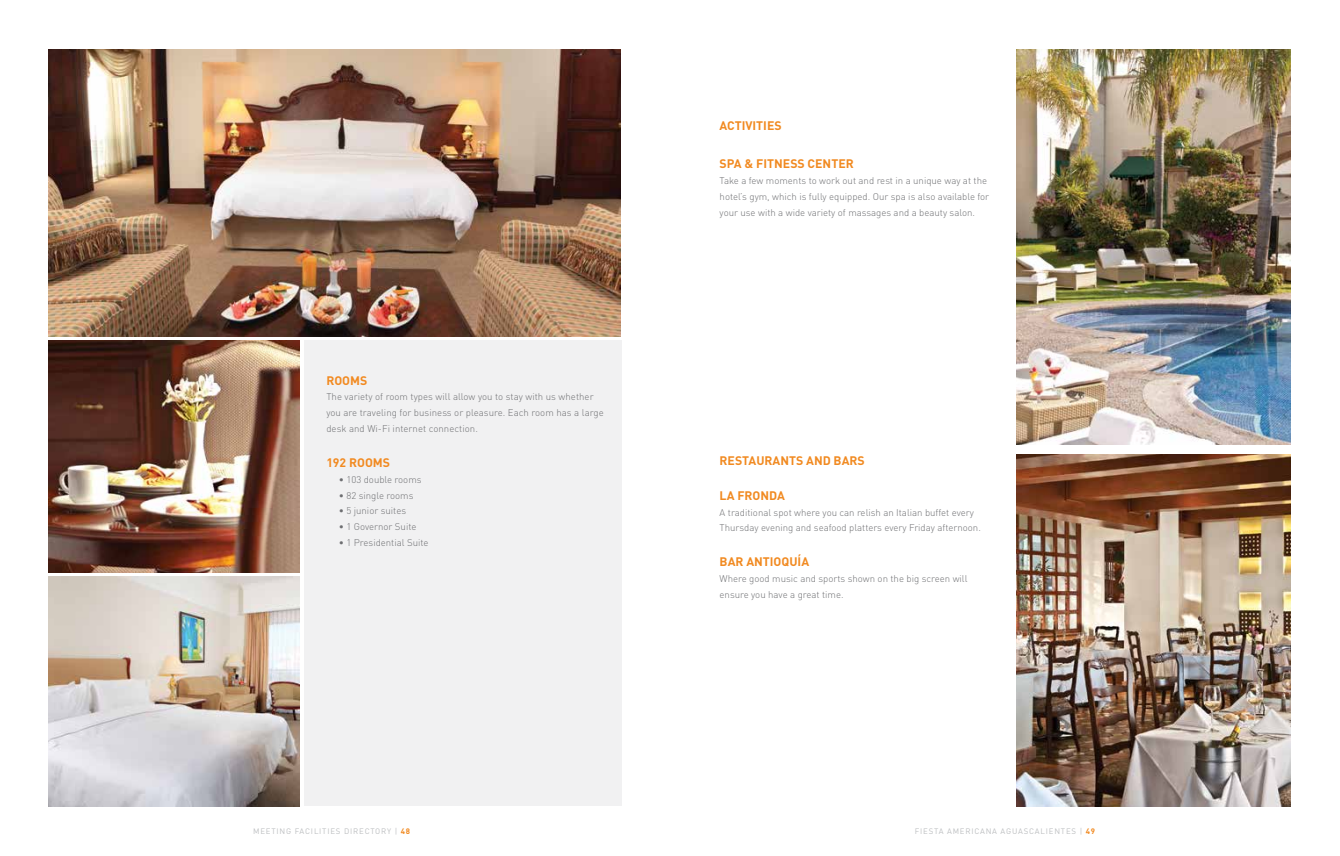
<style>
.page{position:relative;width:1340px;height:856px;background:#fff}
.page>*{position:absolute;margin:0;border:0;box-sizing:border-box;transform-origin:0 0}
.t1{font:700 12.25px "DIN";color:#f18a21}
.t2{font:300 9.62px/15.8px "DIN";color:#6d6e71}
.t3{font:7.88px "DIN";letter-spacing:.1em;color:#bcbec0}
.s1{font-weight:700;color:#f18a21}
</style>
<div class="page">
<div style="left:304px;top:340px;width:317px;height:466px;background:#f1f1f2"></div>
<img style="left:1016px;top:454px;width:274px;height:352px">
<img style="left:1016px;top:50px;width:274px;height:394px">
<img style="left:49px;top:576px;width:250px;height:230px">
<img style="left:49px;top:340px;width:250px;height:232px">
<img style="left:49px;top:50px;width:571px;height:287px">
<p class="t1" style="left:326px;top:372px;width:42px">ROOMS</p>
<p class="t2" style="left:326px;top:389px;width:279px">The variety of room types will allow you to stay with us whether you are traveling for business or pleasure. Each room has a large desk and Wi-Fi internet connection.</p>
<p class="t1" style="left:326px;top:454px;width:65px">192 ROOMS</p>
<p class="t2" style="left:339px;top:471px;width:84px">• 103 double rooms</p>
<p class="t2" style="left:339px;top:487px;width:76px">• 82 single rooms</p>
<p class="t2" style="left:339px;top:503px;width:69px">• 5 junior suites</p>
<p class="t2" style="left:339px;top:518px;width:79px">• 1 Governor Suite</p>
<p class="t2" style="left:339px;top:534px;width:91px">• 1 Presidential Suite</p>
<p class="t3" style="left:253px;top:826px;width:158px">MEETING FACILITIES DIRECTORY | <span class="s1">48</span></p>
<p class="t1" style="left:719px;top:117px;width:64px">ACTIVITIES</p>
<p class="t1" style="left:719px;top:156px;width:136px">SPA &amp; FITNESS CENTER</p>
<p class="t2" style="left:719px;top:173px;width:271px">Take a few moments to work out and rest in a unique way at the hotel’s gym, which is fully equipped. Our spa is also available for your use with a wide variety of massages and a beauty salon.</p>
<p class="t1" style="left:719px;top:452px;width:147px">RESTAURANTS AND BARS</p>
<p class="t1" style="left:719px;top:487px;width:67px">LA FRONDA</p>
<p class="t2" style="left:719px;top:504px;width:263px">A traditional spot where you can relish an Italian buffet every<br>Thursday evening and seafood platters every Friday afternoon.</p>
<p class="t1" style="left:719px;top:554px;width:91px">BAR ANTIOQUÍA</p>
<p class="t2" style="left:719px;top:570px;width:249px">Where good music and sports shown on the big screen will ensure you have a great time.</p>
<p class="t3" style="left:914px;top:826px;width:182px">FIESTA AMERICANA AGUASCALIENTES | <span class="s1">49</span></p>
</div>
